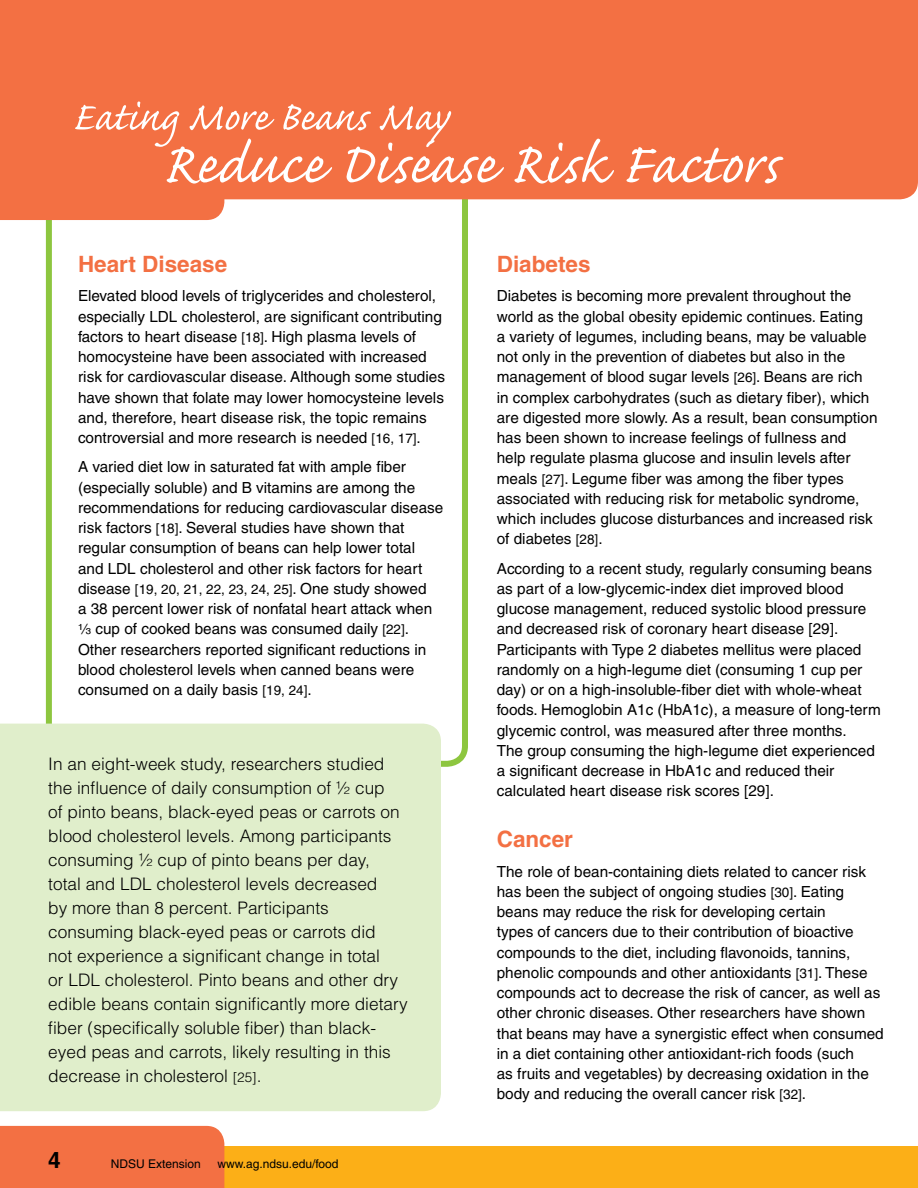
<style>
.page{position:relative;width:918px;height:1188px;background:#fff}
.page>*{position:absolute;margin:0;border:0;box-sizing:border-box;transform-origin:0 0}
.Subhead_1_script{font:72px "Caflisch Script";letter-spacing:-.005em;color:#fff}
.Subhead_1_script-2{font:51px "Caflisch Script";color:#fff}
.Subhead_2{font:700 22.5px "Helvetica";color:#f37043}
.t1{font:700 22.5px "Helvetica";color:#000}
.Info_box_text{font:300 17.25px/24px "Helvetica";color:#000}
.Body_text{font:15.3px/20.2px "Helvetica";color:#000}
.t2{font:12px "Helvetica";color:#000}
.s1{font-size:13.5px}
</style>
<div class="page">
<svg style="left:43px;top:199px;width:428px;height:568px"></svg>
<div style="left:0;top:724px;width:441px;height:387px;background:#e0eecb"></div>
<div style="left:224px;top:0;width:694px;height:199px;background:#f37043"></div>
<div style="left:0;top:0;width:224px;height:220px;background:#f37043"></div>
<div style="left:146px;top:1147px;width:772px;height:41px;background:#fcaf17"></div>
<div style="left:0;top:1126px;width:224px;height:62px;background:#f37043"></div>
<svg style="left:79px;top:624px;width:12px;height:10px"></svg>
<p class="Subhead_1_script-2" style="left:72px;top:91px;width:377px">Eating More Beans May</p>
<p class="Subhead_1_script" style="left:162px;top:128px;width:618px">Reduce Disease Risk Factors</p>
<p class="Subhead_2" style="left:78px;top:250px;width:151px">Heart Disease</p>
<p class="Body_text" style="left:78px;top:286px;width:369px">Elevated blood levels of triglycerides and cholesterol, especially LDL cholesterol, are significant contributing factors to heart disease <span class="s1">[18]</span>. High plasma levels of homocysteine have been associated with increased risk for cardiovascular disease. Although some studies have shown that folate may lower homocysteine levels and, therefore, heart disease risk, the topic remains controversial and more research is needed <span class="s1">[16, 17]</span>.</p>
<p class="Body_text" style="left:78px;top:457px;width:330px">A varied diet low in saturated fat with ample fiber</p>
<p class="Body_text" style="left:78px;top:477px;width:339px">(especially soluble) and B vitamins are among the</p>
<p class="Body_text" style="left:78px;top:497px;width:367px">recommendations for reducing cardiovascular disease</p>
<p class="Body_text" style="left:78px;top:518px;width:328px">risk factors <span class="s1">[18]</span>. Several studies have shown that</p>
<p class="Body_text" style="left:78px;top:538px;width:339px">regular consumption of beans can help lower total</p>
<p class="Body_text" style="left:78px;top:558px;width:346px">and LDL cholesterol and other risk factors for heart</p>
<p class="Body_text" style="left:78px;top:578px;width:350px">disease <span class="s1">[19, 20, 21, 22, 23, 24, 25]</span>. One study showed</p>
<p class="Body_text" style="left:78px;top:599px;width:356px">a 38 percent lower risk of nonfatal heart attack when</p>
<p class="Body_text" style="left:96px;top:619px;width:315px">cup of cooked beans was consumed daily <span class="s1">[22]</span>.</p>
<p class="Body_text" style="left:78px;top:639px;width:350px">Other researchers reported significant reductions in</p>
<p class="Body_text" style="left:78px;top:659px;width:338px">blood cholesterol levels when canned beans were</p>
<p class="Body_text" style="left:78px;top:680px;width:235px">consumed on a daily basis <span class="s1">[19, 24]</span>.</p>
<p class="Info_box_text" style="left:48px;top:752px;width:361px">In an eight-week study, researchers studied the influence of daily consumption of ½ cup<br>of pinto beans, black-eyed peas or carrots on blood cholesterol levels. Among participants consuming ½ cup of pinto beans per day,<br>total and LDL cholesterol levels decreased<br>by more than 8 percent. Participants consuming black-eyed peas or carrots did<br>not experience a significant change in total<br>or LDL cholesterol. Pinto beans and other dry edible beans contain significantly more dietary fiber (specifically soluble fiber) than black&shy;eyed peas and carrots, likely resulting in this decrease in cholesterol <span class="s1">[25]</span>.</p>
<h3 class="t1" style="left:48px;top:1147px;width:14px">4</h3>
<p class="t2" style="left:111px;top:1157px;width:92px">NDSU Extension</p>
<p class="t2" style="left:218px;top:1157px;width:122px">www.ag.ndsu.edu/food</p>
<p class="Subhead_2" style="left:497px;top:250px;width:95px">Diabetes</p>
<p class="Body_text" style="left:497px;top:286px;width:382px">Diabetes is becoming more prevalent throughout the world as the global obesity epidemic continues. Eating<br>a variety of legumes, including beans, may be valuable not only in the prevention of diabetes but also in the management of blood sugar levels <span class="s1">[26]</span>. Beans are rich in complex carbohydrates (such as dietary fiber), which are digested more slowly. As a result, bean consumption has been shown to increase feelings of fullness and help regulate plasma glucose and insulin levels after meals <span class="s1">[27]</span>. Legume fiber was among the fiber types associated with reducing risk for metabolic syndrome, which includes glucose disturbances and increased risk of diabetes <span class="s1">[28]</span>.</p>
<p class="Body_text" style="left:497px;top:558px;width:385px">According to a recent study, regularly consuming beans as part of a low-glycemic-index diet improved blood glucose management, reduced systolic blood pressure and decreased risk of coronary heart disease [29].<br>Participants with Type 2 diabetes mellitus were placed randomly on a high-legume diet (consuming 1 cup per day) or on a high-insoluble-fiber diet with whole-wheat foods. Hemoglobin A1c (HbA1c), a measure of long-term glycemic control, was measured after three months.<br>The group consuming the high-legume diet experienced a significant decrease in HbA1c and reduced their calculated heart disease risk scores [29].</p>
<p class="Subhead_2" style="left:497px;top:826px;width:78px">Cancer</p>
<p class="Body_text" style="left:497px;top:861px;width:389px">The role of bean-containing diets related to cancer risk has been the subject of ongoing studies <span class="s1">[30]</span>. Eating beans may reduce the risk for developing certain<br>types of cancers due to their contribution of bioactive compounds to the diet, including flavonoids, tannins, phenolic compounds and other antioxidants <span class="s1">[31]</span>. These compounds act to decrease the risk of cancer, as well as other chronic diseases. Other researchers have shown that beans may have a synergistic effect when consumed in a diet containing other antioxidant-rich foods (such<br>as fruits and vegetables) by decreasing oxidation in the body and reducing the overall cancer risk <span class="s1">[32]</span>.</p>
</div>
